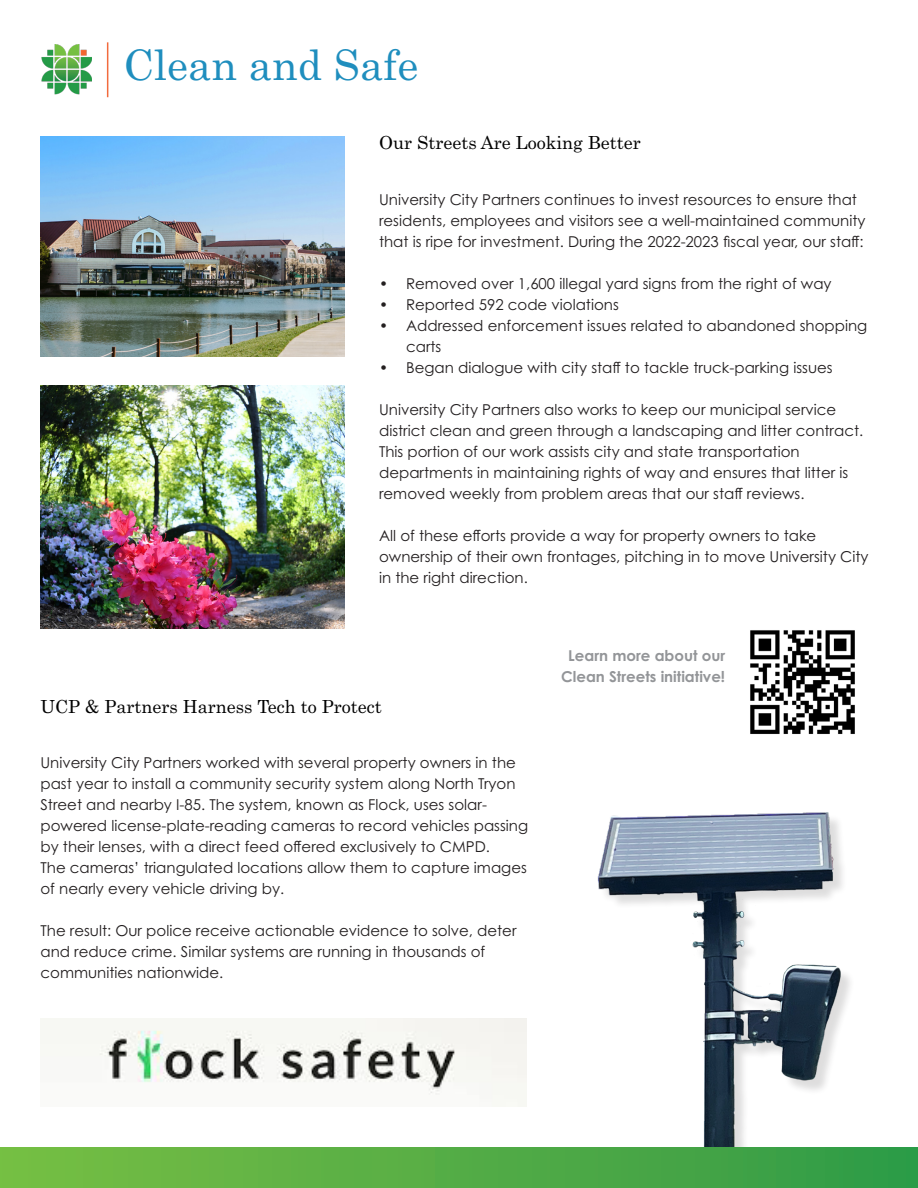
<style>
.page{position:relative;width:918px;height:1188px;background:#fff}
.page>*{position:absolute;margin:0;border:0;box-sizing:border-box;transform-origin:0 0}
.t1{font:42px "Century Schoolbook Std";color:#1f8ebe}
.Section_Header{font:18px "Century Schoolbook Std";color:#000}
.t2{font:15px/21px "Century Gothic Pro";color:#231f20}
.t3{font:700 15px "Century Gothic Pro";color:#939598}
</style>
<div class="page">
<img style="left:41px;top:44px;width:51px;height:51px">
<hr style="left:107px;top:42px;width:1px;height:55px;background:#f26b3d">
<img style="left:41px;top:386px;width:304px;height:243px">
<img style="left:40px;top:136px;width:305px;height:220px">
<img style="left:40px;top:1018px;width:487px;height:89px">
<img style="left:586px;top:812px;width:263px;height:336px">
<div style="left:0;top:1148px;width:918px;height:40px;background:linear-gradient(to right,#78bf43,#2f9b47)"></div>
<img style="left:750px;top:630px;width:105px;height:104px">
<p class="t1" style="left:124px;top:39px;width:296px">Clean and Safe</p>
<p class="Section_Header" style="left:379px;top:131px;width:263px">Our Streets Are Looking Better</p>
<p class="t2" style="left:379px;top:189px;width:488px">University City Partners continues to invest resources to ensure that residents, employees and visitors see a well-maintained community that is ripe for investment. During the 2022-2023 fiscal year, our staff:</p>
<p class="t2" style="left:379px;top:273px;width:454px">• Removed over 1,600 illegal yard signs from the right of way</p>
<p class="t2" style="left:379px;top:294px;width:241px">• Reported 592 code violations</p>
<p class="t2" style="left:406px;top:315px;width:463px;text-indent:-27px">• Addressed enforcement issues related to abandoned shopping carts</p>
<p class="t2" style="left:379px;top:357px;width:455px">• Began dialogue with city staff to tackle truck-parking issues</p>
<p class="t2" style="left:379px;top:399px;width:486px">University City Partners also works to keep our municipal service district clean and green through a landscaping and litter contract.<br>This portion of our work assists city and state transportation departments in maintaining rights of way and ensures that litter is removed weekly from problem areas that our staff reviews.</p>
<p class="t2" style="left:379px;top:525px;width:491px">All of these efforts provide a way for property owners to take ownership of their own frontages, pitching in to move University City in the right direction.</p>
<p class="Section_Header" style="left:40px;top:695px;width:343px">UCP &amp; Partners Harness Tech to Protect</p>
<p class="t2" style="left:40px;top:752px;width:489px">University City Partners worked with several property owners in the past year to install a community security system along North Tryon Street and nearby I-85. The system, known as Flock, uses solar&shy;powered license-plate-reading cameras to record vehicles passing by their lenses, with a direct feed offered exclusively to CMPD.</p>
<p class="t2" style="left:40px;top:857px;width:488px">The cameras’ triangulated locations allow them to capture images of nearly every vehicle driving by.</p>
<p class="t2" style="left:40px;top:920px;width:478px">The result: Our police receive actionable evidence to solve, deter and reduce crime. Similar systems are running in thousands of communities nationwide.</p>
<p class="t3" style="left:568px;top:646px;width:158px">Learn more about our</p>
<p class="t3" style="left:561px;top:667px;width:165px">Clean Streets initiative!</p>
</div>
